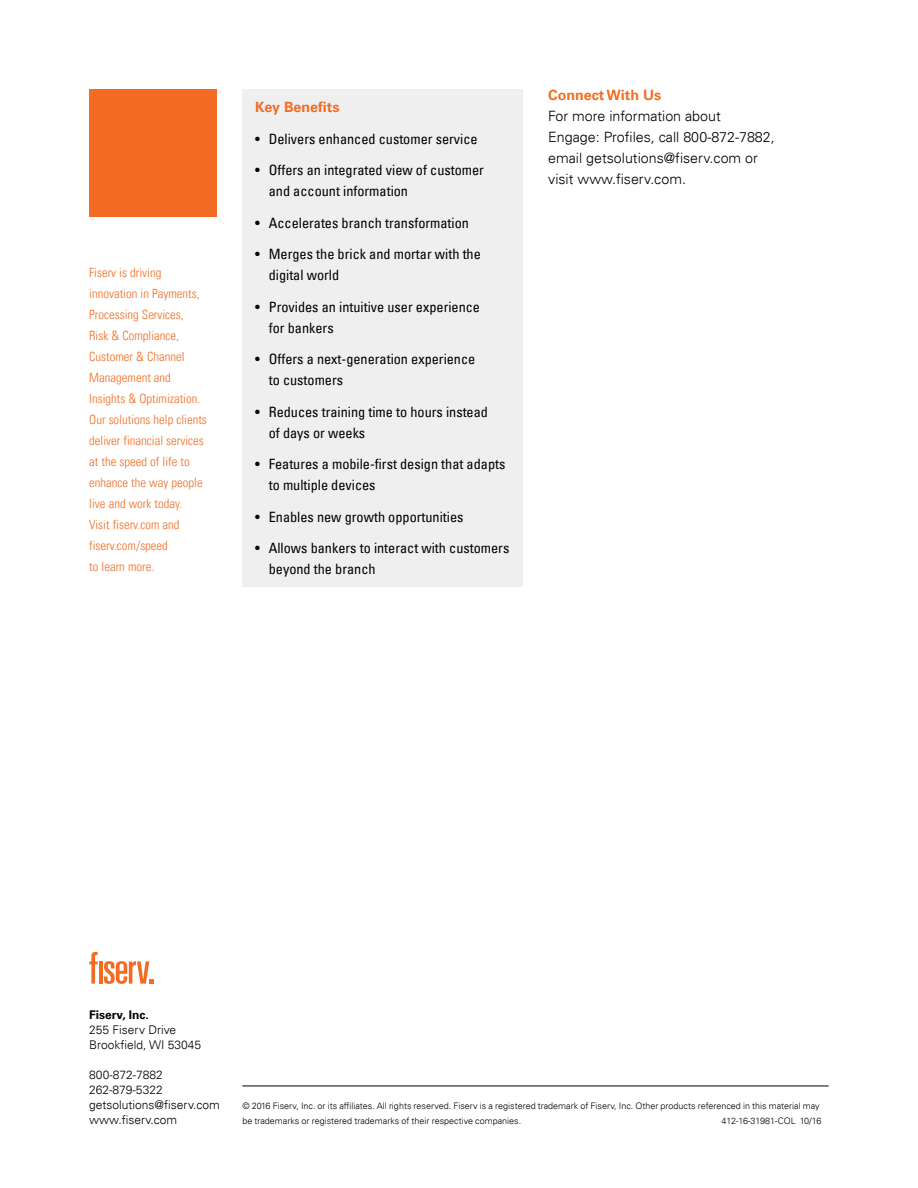
<style>
.page{position:relative;width:918px;height:1188px;background:#fff}
.page>*{position:absolute;margin:0;border:0;box-sizing:border-box;transform-origin:0 0}
.t1{font:condensed 14.25px/21px "Univers LT";color:#000}
.t2{font:300 14.25px/21px "Univers LT";color:#000}
.t3{font:700 14.25px "Univers LT";color:#f36c21}
.t4{font:300 condensed 12.75px/21px "Univers LT";color:#f36c21}
.t5{font:300 12px/15px "Univers LT";color:#000}
.t6{font:700 12px "Univers LT";color:#000}
.t7{font:300 9px/15px "Univers LT";color:#000}
</style>
<div class="page">
<hr style="left:242px;top:1086px;width:587px;height:1px;background:#000">
<svg style="left:89px;top:952px;width:9px;height:32px"></svg>
<hr style="left:99px;top:961px;width:3px;height:23px;background:#f36c21">
<svg style="left:104px;top:961px;width:49px;height:23px"></svg>
<div style="left:89px;top:89px;width:128px;height:128px;background:#f36c21"></div>
<div style="left:243px;top:89px;width:280px;height:498px;background:#efeff0"></div>
<p class="t4" style="left:89px;top:262px;width:119px">Fiserv is driving innovation in Payments,<br>Processing Services,<br>Risk &amp; Compliance,<br>Customer &amp; Channel<br>Management and<br>Insights &amp; Optimization.<br>Our solutions help clients deliver financial services at the speed of life to enhance the way people live and work today.<br>Visit fiserv.com and fiserv.com/speed<br>to learn more.</p>
<p class="t3" style="left:255px;top:99px;width:86px">Key Benefits</p>
<p class="t1" style="left:255px;top:128px;width:224px">• Delivers enhanced customer service</p>
<p class="t1" style="left:269px;top:160px;width:217px;text-indent:-13px">• Offers an integrated view of customer and account information</p>
<p class="t1" style="left:255px;top:212px;width:215px">• Accelerates branch transformation</p>
<p class="t1" style="left:269px;top:244px;width:214px;text-indent:-13px">• Merges the brick and mortar with the digital world</p>
<p class="t1" style="left:269px;top:296px;width:213px;text-indent:-13px">• Provides an intuitive user experience for bankers</p>
<p class="t1" style="left:269px;top:349px;width:208px;text-indent:-13px">• Offers a next-generation experience to customers</p>
<p class="t1" style="left:269px;top:401px;width:221px;text-indent:-13px">• Reduces training time to hours instead of days or weeks</p>
<p class="t1" style="left:269px;top:454px;width:238px;text-indent:-13px">• Features a mobile-first design that adapts to multiple devices</p>
<p class="t1" style="left:255px;top:506px;width:210px">• Enables new growth opportunities</p>
<p class="t1" style="left:269px;top:538px;width:242px;text-indent:-13px">• Allows bankers to interact with customers beyond the branch</p>
<p class="t3" style="left:548px;top:86px;width:115px">Connect With Us</p>
<p class="t2" style="left:548px;top:105px;width:228px">For more information about<br>Engage: Profiles, call 800-872-7882, email getsolutions@fiserv.com or visit www.fiserv.com.</p>
<p class="t6" style="left:89px;top:1008px;width:61px">Fiserv, Inc.</p>
<p class="t5" style="left:89px;top:1022px;width:113px">255 Fiserv Drive<br>Brookfield, WI 53045</p>
<p class="t5" style="left:89px;top:1067px;width:132px">800-872-7882<br>262-879-5322 getsolutions@fiserv.com www.fiserv.com</p>
<p class="t7" style="left:242px;top:1099px;width:579px">© 2016 Fiserv, Inc. or its affiliates. All rights reserved. Fiserv is a registered trademark of Fiserv, Inc. Other products referenced in this material may be trademarks or registered trademarks of their respective companies.</p>
<p class="t7" style="left:722px;top:1114px;width:101px">412-16-31981-COL 10/16</p>
</div>
